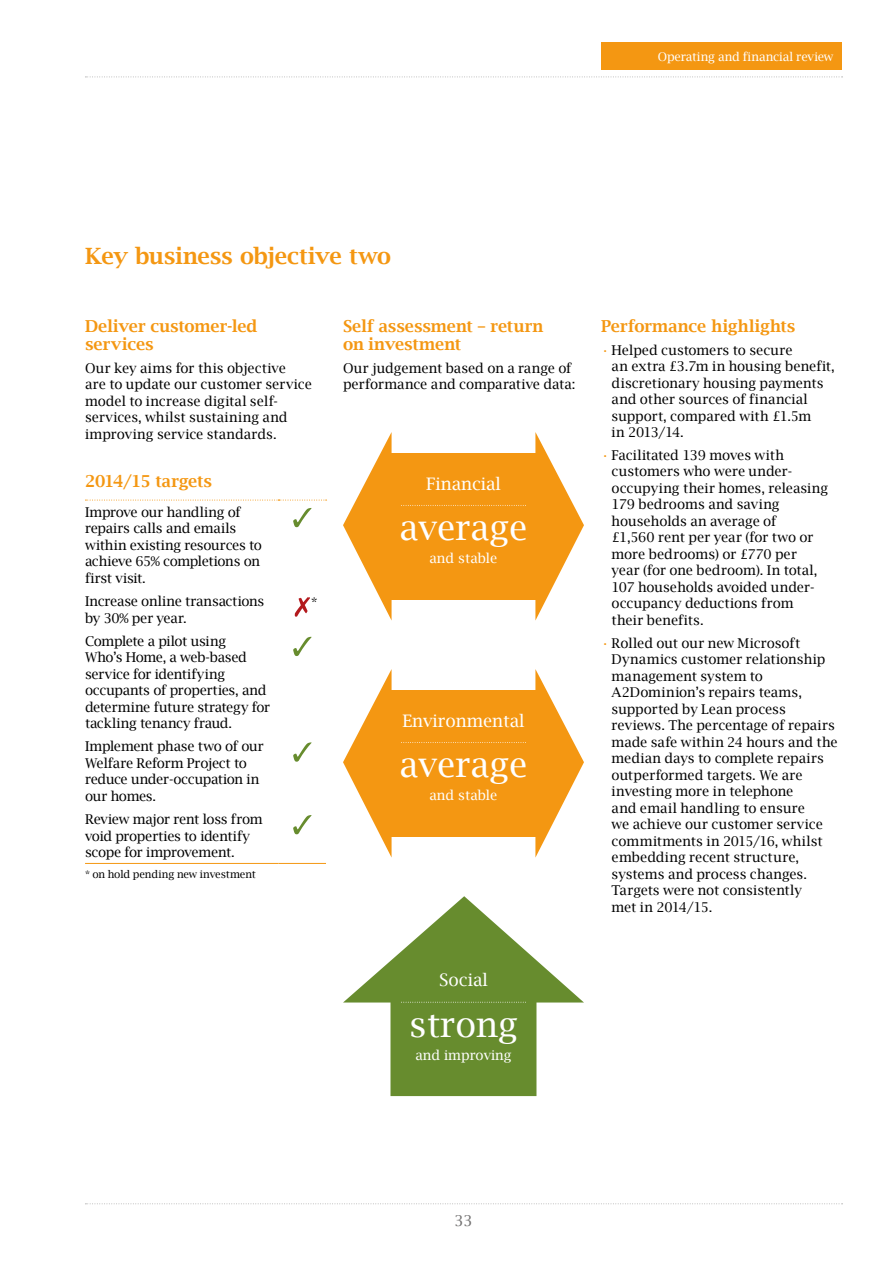
<style>
.page{position:relative;width:893px;height:1263px;background:#fff}
.page>*{position:absolute;margin:0;border:0;box-sizing:border-box;transform-origin:0 0}
.t1{font:34.5px "Lucida Bright";color:#fff}
.t2{font:600 22.5px "Lucida Bright";letter-spacing:-.015em;color:#f49712}
.t3{font:17.25px "Lucida Bright";color:#fff}
.t4{font:600 16.5px/18px "Lucida Bright";letter-spacing:-.005em;color:#f49712}
.t5{font:15px "Lucida Bright";color:#706f6f}
.t6{font:13.5px/16.5px "Lucida Bright";letter-spacing:-.005em;color:#000}
.t7{font:13.5px/16.5px "Lucida Bright";letter-spacing:-.025em;color:#000}
.t8{font:13.5px "Lucida Bright";color:#fff}
.t9{font:12px "Lucida Bright";letter-spacing:-.005em;color:#fff}
.t10{font:10.5px "Lucida Bright";letter-spacing:-.015em;color:#000}
.s1{color:#f49712}
</style>
<div class="page">
<div style="left:601px;top:43px;width:241px;height:27px;background:#f49712"></div>
<svg style="left:85px;top:1203px;width:758px;height:1px"></svg>
<svg style="left:85px;top:77px;width:758px;height:1px"></svg>
<svg style="left:85px;top:500px;width:242px;height:1px"></svg>
<hr style="left:85px;top:863px;width:194px;height:1px;background:#f49712">
<hr style="left:279px;top:863px;width:47px;height:1px;background:#f49712">
<svg style="left:343px;top:432px;width:49px;height:188px"></svg>
<svg style="left:535px;top:432px;width:49px;height:188px"></svg>
<div style="left:390px;top:453px;width:146px;height:146px;background:#f49712"></div>
<svg style="left:403px;top:505px;width:123px;height:1px"></svg>
<svg style="left:343px;top:669px;width:49px;height:188px"></svg>
<svg style="left:535px;top:669px;width:49px;height:188px"></svg>
<svg style="left:343px;top:896px;width:241px;height:200px;fill:#678c2e"></svg>
<svg style="left:400px;top:1001px;width:128px;height:2px"></svg>
<div style="left:390px;top:690px;width:146px;height:146px;background:#f49712"></div>
<svg style="left:401px;top:742px;width:125px;height:1px"></svg>
<svg style="left:295px;top:597px;width:15px;height:20px"></svg>
<svg style="left:293px;top:508px;width:19px;height:19px"></svg>
<svg style="left:293px;top:637px;width:19px;height:19px"></svg>
<svg style="left:293px;top:742px;width:19px;height:20px"></svg>
<svg style="left:293px;top:815px;width:19px;height:19px"></svg>
<p class="t9" style="left:658px;top:50px;width:177px">Operating and financial review</p>
<h2 class="t2" style="left:85px;top:243px;width:308px">Key business objective two</h2>
<p class="t4" style="left:85px;top:317px;width:174px">Deliver customer-led services</p>
<p class="t6" style="left:85px;top:359px;width:228px">Our key aims for this objective<br>are to update our customer service model to increase digital self&shy;services, whilst sustaining and improving service standards.</p>
<p class="t4" style="left:85px;top:472px;width:129px">2014/15 targets</p>
<p class="t6" style="left:85px;top:504px;width:178px">Improve our handling of repairs calls and emails within existing resources to achieve 65% completions on first visit.</p>
<p class="t6" style="left:85px;top:593px;width:181px">Increase online transactions by 30% per year.</p>
<p class="t7" style="left:85px;top:633px;width:187px">Complete a pilot using<br>Who’s Home, a web-based service for identifying occupants of properties, and determine future strategy for tackling tenancy fraud.</p>
<p class="t7" style="left:85px;top:738px;width:180px">Implement phase two of our<br>Welfare Reform Project to reduce under-occupation in our homes.</p>
<p class="t7" style="left:85px;top:811px;width:179px">Review major rent loss from void properties to identify scope for improvement.</p>
<p class="t10" style="left:85px;top:868px;width:172px">* on hold pending new investment</p>
<p class="t6" style="left:311px;top:594px;width:8px">*</p>
<p class="t4" style="left:343px;top:317px;width:202px">Self assessment – return on investment</p>
<p class="t6" style="left:343px;top:359px;width:234px">Our judgement based on a range of performance and comparative data:</p>
<p class="t3" style="left:426px;top:474px;width:76px">Financial</p>
<h1 class="t1" style="left:400px;top:508px;width:129px">average</h1>
<p class="t8" style="left:430px;top:551px;width:69px">and stable</p>
<p class="t3" style="left:402px;top:711px;width:124px">Environmental</p>
<h1 class="t1" style="left:400px;top:745px;width:129px">average</h1>
<p class="t8" style="left:430px;top:788px;width:69px">and stable</p>
<p class="t3" style="left:439px;top:970px;width:50px">Social</p>
<h1 class="t1" style="left:409px;top:1004px;width:110px">strong</h1>
<p class="t8" style="left:415px;top:1047px;width:98px">and improving</p>
<p class="t4" style="left:601px;top:317px;width:196px">Performance highlights</p>
<p class="t6" style="left:612px;top:341px;width:225px;text-indent:-11px"><span class="s1">•</span> Helped customers to secure<br>an extra £3.7m in housing benefit, discretionary housing payments and other sources of financial support, compared with £1.5m<br>in 2013/14.</p>
<p class="t6" style="left:612px;top:447px;width:218px;text-indent:-11px"><span class="s1">•</span> Facilitated 139 moves with customers who were under&shy;occupying their homes, releasing<br>179 bedrooms and saving households an average of<br>£1,560 rent per year (for two or more bedrooms) or £770 per year (for one bedroom). In total,<br>107 households avoided under&shy;occupancy deductions from their benefits.</p>
<p class="t6" style="left:612px;top:635px;width:227px;text-indent:-11px"><span class="s1">•</span> Rolled out our new Microsoft<br>Dynamics customer relationship management system to<br>A2Dominion’s repairs teams, supported by Lean process reviews. The percentage of repairs made safe within 24 hours and the median days to complete repairs outperformed targets. We are investing more in telephone<br>and email handling to ensure<br>we achieve our customer service commitments in 2015/16, whilst embedding recent structure, systems and process changes.<br>Targets were not consistently<br>met in 2014/15.</p>
<p class="t5" style="left:454px;top:1212px;width:20px">33</p>
</div>
